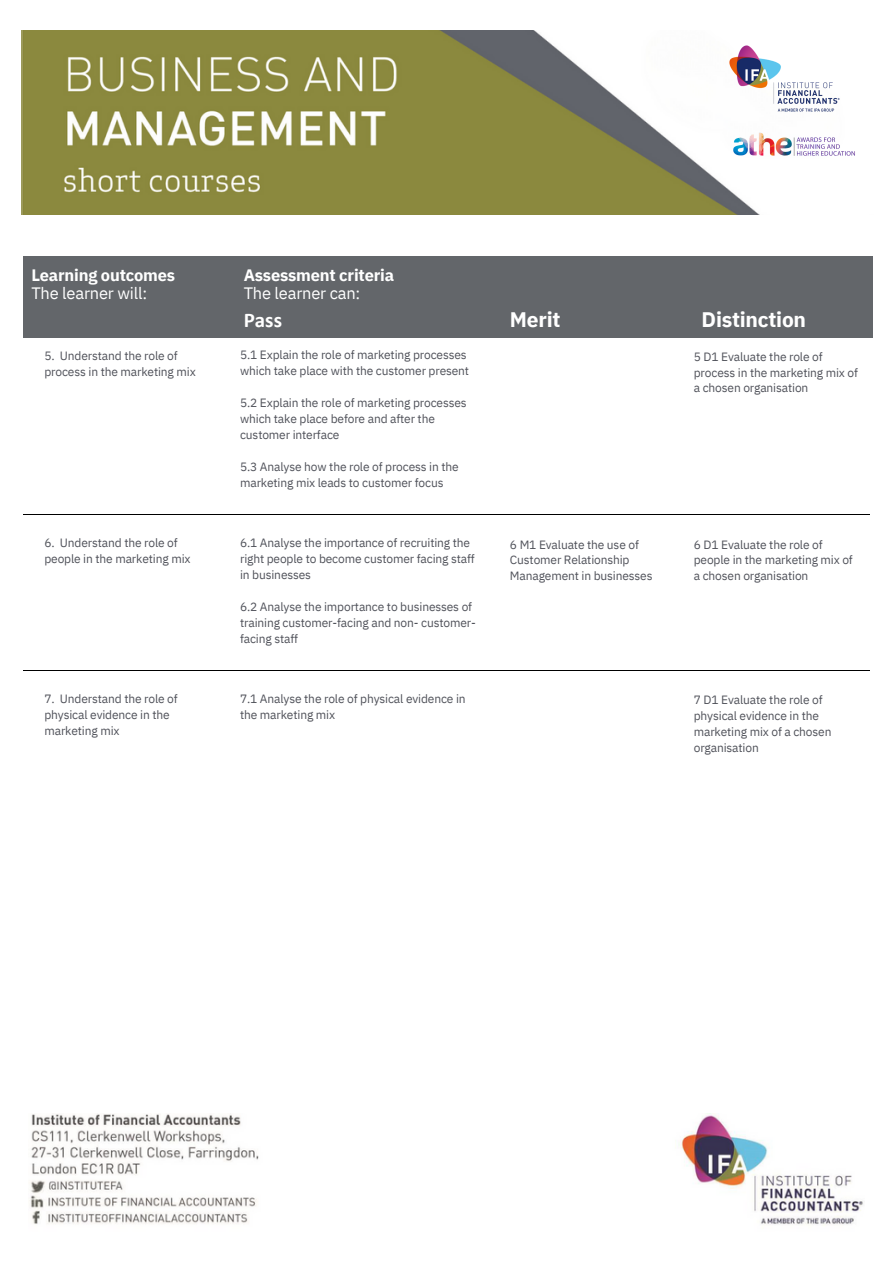
<style>
.page{position:relative;width:893px;height:1264px;background:#fff}
.page>*{position:absolute;margin:0;border:0;box-sizing:border-box;transform-origin:0 0}
.t1{font:700 21px "IBM Plex Sans";letter-spacing:-.01em;color:#fff}
.t2{font:700 21px "Calibri";color:#fff}
.t3{font:700 16.5px/18px "IBM Plex Sans";letter-spacing:-.01em;color:#fff}
.t4{font:12px/16px "IBM Plex Sans";letter-spacing:-.01em;color:#50525a}
.s1{font-weight:400}
</style>
<div class="page">
<div style="left:23px;top:256px;width:213px;height:82px;background:#63666a"></div>
<div style="left:236px;top:256px;width:266px;height:82px;background:#63666a"></div>
<div style="left:502px;top:256px;width:191px;height:82px;background:#63666a"></div>
<div style="left:693px;top:256px;width:179px;height:82px;background:#63666a"></div>
<img style="left:29px;top:1113px;width:834px;height:113px">
<hr style="left:23px;top:514px;width:212px;height:1px;background:#000">
<hr style="left:235px;top:514px;width:265px;height:1px;background:#000">
<hr style="left:501px;top:514px;width:190px;height:1px;background:#000">
<hr style="left:691px;top:514px;width:178px;height:1px;background:#000">
<hr style="left:23px;top:670px;width:212px;height:1px;background:#000">
<hr style="left:235px;top:670px;width:265px;height:1px;background:#000">
<hr style="left:501px;top:670px;width:190px;height:1px;background:#000">
<hr style="left:691px;top:670px;width:178px;height:1px;background:#000">
<img style="left:22px;top:31px;width:737px;height:183px">
<img style="left:705px;top:35px;width:128px;height:88px">
<img style="left:725px;top:97px;width:130px;height:97px">
<p class="t3" style="left:31px;top:265px;width:145px">Learning outcomes<br><span class="s1">The learner will:</span></p>
<p class="t3" style="left:244px;top:265px;width:152px">Assessment criteria<br><span class="s1">The learner can:</span></p>
<p class="t2" style="left:244px;top:311px;width:40px">Pass</p>
<p class="t1" style="left:510px;top:305px;width:52px">Merit</p>
<p class="t1" style="left:701px;top:305px;width:106px">Distinction</p>
<p class="t4" style="left:240px;top:347px;width:230px">5.1 Explain the role of marketing processes which take place with the customer present</p>
<p class="t4" style="left:240px;top:395px;width:228px">5.2 Explain the role of marketing processes which take place before and after the customer interface</p>
<p class="t4" style="left:240px;top:459px;width:220px">5.3 Analyse how the role of process in the marketing mix leads to customer focus</p>
<p class="t4" style="left:44px;top:347px;width:153px">5. Understand the role of process in the marketing mix</p>
<p class="t4" style="left:693px;top:348px;width:166px">5 D1 Evaluate the role of process in the marketing mix of a chosen organisation</p>
<p class="t4" style="left:240px;top:534px;width:236px">6.1 Analyse the importance of recruiting the right people to become customer facing staff in businesses</p>
<p class="t4" style="left:240px;top:598px;width:237px">6.2 Analyse the importance to businesses of training customer-facing and non- customer&shy;facing staff</p>
<p class="t4" style="left:44px;top:534px;width:148px">6. Understand the role of people in the marketing mix</p>
<p class="t4" style="left:510px;top:536px;width:144px">6 M1 Evaluate the use of<br>Customer Relationship<br>Management in businesses</p>
<p class="t4" style="left:693px;top:536px;width:160px">6 D1 Evaluate the role of people in the marketing mix of a chosen organisation</p>
<p class="t4" style="left:240px;top:690px;width:227px">7.1 Analyse the role of physical evidence in the marketing mix</p>
<p class="t4" style="left:44px;top:690px;width:135px">7. Understand the role of physical evidence in the marketing mix</p>
<p class="t4" style="left:693px;top:692px;width:139px">7 D1 Evaluate the role of physical evidence in the marketing mix of a chosen organisation</p>
</div>
